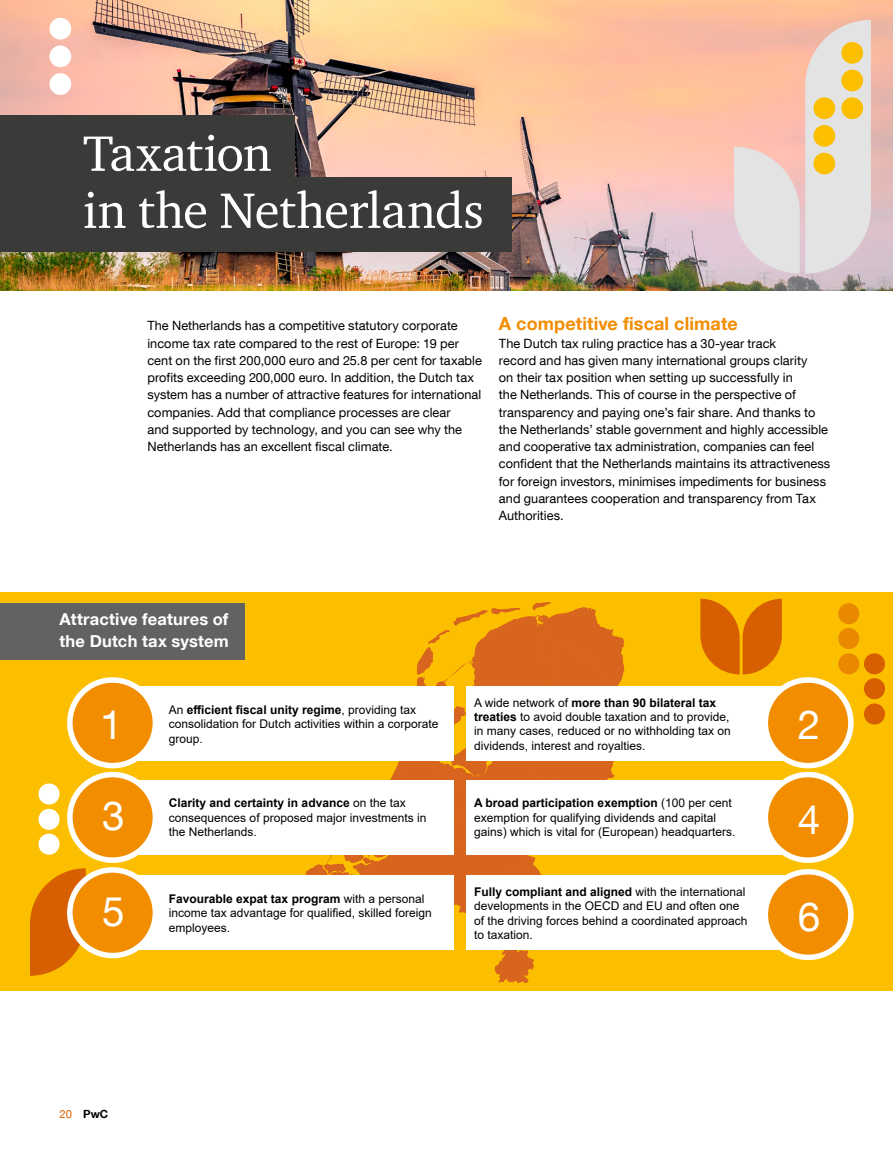
<style>
.page{position:relative;width:893px;height:1149px;background:#fff}
.page>*{position:absolute;margin:0;border:0;box-sizing:border-box;transform-origin:0 0}
.t1{font:51px/57px "Charter ITC Std";letter-spacing:-.015em;color:#fff}
.t2{font:40.5px "Helvetica Neue LT Com";color:#fff}
.t3{font:700 18px "Helvetica Neue LT Com";letter-spacing:.005em;color:#f28d00}
.t4{font:700 16.5px/22.5px "Helvetica Neue LT Com";letter-spacing:.01em;color:#fff}
.t5{font:12.75px/17.2px "Helvetica Neue LT Com";letter-spacing:.005em;color:#000}
.t6{font:12px/14.4px "Arial";color:#000}
.t7{font:700 11.25px "Helvetica Neue LT Com";color:#000}
.s1{font-weight:700}
.s2{font-weight:400;color:#d75f01}
</style>
<div class="page">
<div style="left:0;top:592px;width:893px;height:398px;background:#fcbf00"></div>
<svg style="left:298px;top:602px;width:327px;height:380px"></svg>
<img style="left:0;top:0;width:893px;height:290px">
<div style="left:0;top:603px;width:245px;height:56px;background:#626261"></div>
<div style="left:466px;top:686px;width:318px;height:74px;background:#fff"></div>
<div style="left:466px;top:779px;width:318px;height:75px;background:#fff"></div>
<div style="left:466px;top:875px;width:318px;height:74px;background:#fff"></div>
<div style="left:135px;top:686px;width:319px;height:74px;background:#fff"></div>
<div style="left:135px;top:779px;width:319px;height:75px;background:#fff"></div>
<div style="left:135px;top:875px;width:319px;height:74px;background:#fff"></div>
<div style="left:0;top:177px;width:512px;height:74px;background:#3a3a39"></div>
<div style="left:0;top:115px;width:294px;height:75px;background:#3a3a39"></div>
<div style="left:70px;top:679px;width:85px;height:86px;background:#f28d00;border-radius:50%"></div>
<div style="left:67px;top:677px;width:91px;height:91px;border:6px solid #fff;border-radius:50%"></div>
<div style="left:765px;top:679px;width:86px;height:86px;background:#f28d00;border-radius:50%"></div>
<div style="left:763px;top:677px;width:91px;height:91px;border:6px solid #fff;border-radius:50%"></div>
<div style="left:765px;top:774px;width:86px;height:85px;background:#f28d00;border-radius:50%"></div>
<div style="left:763px;top:771px;width:91px;height:91px;border:6px solid #fff;border-radius:50%"></div>
<div style="left:765px;top:871px;width:86px;height:86px;background:#f28d00;border-radius:50%"></div>
<div style="left:763px;top:868px;width:91px;height:91px;border:6px solid #fff;border-radius:50%"></div>
<div style="left:70px;top:774px;width:85px;height:85px;background:#f28d00;border-radius:50%"></div>
<div style="left:67px;top:771px;width:91px;height:91px;border:6px solid #fff;border-radius:50%"></div>
<div style="left:838px;top:603px;width:21px;height:21px;background:#e88900;border-radius:50%"></div>
<div style="left:838px;top:628px;width:21px;height:21px;background:#e88900;border-radius:50%"></div>
<div style="left:838px;top:653px;width:21px;height:21px;background:#e88900;border-radius:50%"></div>
<div style="left:38px;top:833px;width:22px;height:21px;background:#fff;border-radius:50%"></div>
<div style="left:38px;top:808px;width:22px;height:21px;background:#fff;border-radius:50%"></div>
<div style="left:38px;top:783px;width:22px;height:21px;background:#fff;border-radius:50%"></div>
<div style="left:864px;top:653px;width:21px;height:21px;background:#d75f01;border-radius:50%"></div>
<div style="left:864px;top:678px;width:21px;height:21px;background:#d75f01;border-radius:50%"></div>
<div style="left:864px;top:703px;width:21px;height:21px;background:#d75f01;border-radius:50%"></div>
<svg style="left:734px;top:20px;width:137px;height:253px;background:#ead3cc"></svg>
<div style="left:841px;top:42px;width:22px;height:22px;background:#fcbf00;border-radius:50%"></div>
<div style="left:841px;top:70px;width:22px;height:21px;background:#fcbf00;border-radius:50%"></div>
<div style="left:841px;top:97px;width:22px;height:22px;background:#fcbf00;border-radius:50%"></div>
<div style="left:813px;top:97px;width:22px;height:22px;background:#fcbf00;border-radius:50%"></div>
<div style="left:813px;top:125px;width:22px;height:22px;background:#fcbf00;border-radius:50%"></div>
<div style="left:813px;top:153px;width:22px;height:21px;background:#fcbf00;border-radius:50%"></div>
<div style="left:50px;top:18px;width:21px;height:22px;background:#fff;border-radius:50%"></div>
<div style="left:50px;top:45px;width:21px;height:22px;background:#fff;border-radius:50%"></div>
<div style="left:50px;top:73px;width:21px;height:22px;background:#fff;border-radius:50%"></div>
<svg style="left:30px;top:868px;width:56px;height:107px"></svg>
<svg style="left:700px;top:598px;width:82px;height:76px"></svg>
<div style="left:70px;top:869px;width:85px;height:86px;background:#f28d00;border-radius:50%"></div>
<div style="left:67px;top:866px;width:91px;height:91px;border:6px solid #fff;border-radius:50%"></div>
<h1 class="t1" style="left:83px;top:124px;width:402px">Taxation<br>in the Netherlands</h1>
<p class="t5" style="left:147px;top:317px;width:336px">The Netherlands has a competitive statutory corporate income tax rate compared to the rest of Europe: 19 per cent on the first 200,000 euro and 25.8 per cent for taxable profits exceeding 200,000 euro. In addition, the Dutch tax system has a number of attractive features for international companies. Add that compliance processes are clear<br>and supported by technology, and you can see why the Netherlands has an excellent fiscal climate.</p>
<h3 class="t3" style="left:499px;top:312px;width:240px">A competitive fiscal climate</h3>
<p class="t5" style="left:499px;top:334px;width:333px">The Dutch tax ruling practice has a 30-year track<br>record and has given many international groups clarity<br>on their tax position when setting up successfully in<br>the Netherlands. This of course in the perspective of transparency and paying one’s fair share. And thanks to the Netherlands’ stable government and highly accessible and cooperative tax administration, companies can feel confident that the Netherlands maintains its attractiveness for foreign investors, minimises impediments for business and guarantees cooperation and transparency from Tax Authorities.</p>
<p class="t4" style="left:60px;top:607px;width:171px">Attractive features of the Dutch tax system</p>
<p class="t6" style="left:474px;top:695px;width:258px">A wide network of <span class="s1">more than 90 bilateral tax treaties</span> to avoid double taxation and to provide, in many cases, reduced or no withholding tax on dividends, interest and royalties.</p>
<p class="t6" style="left:169px;top:702px;width:271px">An <span class="s1">efficient fiscal unity regime</span>, providing tax consolidation for Dutch activities within a corporate group.</p>
<h2 class="t2" style="left:100px;top:699px;width:24px">1</h2>
<h2 class="t2" style="left:798px;top:699px;width:24px">2</h2>
<h2 class="t2" style="left:102px;top:790px;width:24px">3</h2>
<h2 class="t2" style="left:102px;top:886px;width:24px">5</h2>
<p class="t6" style="left:169px;top:795px;width:259px"><span class="s1">Clarity and certainty in advance</span> on the tax consequences of proposed major investments in the Netherlands.</p>
<p class="t6" style="left:169px;top:891px;width:264px"><span class="s1">Favourable expat tax program</span> with a personal income tax advantage for qualified, skilled foreign employees.</p>
<p class="t6" style="left:474px;top:795px;width:263px"><span class="s1">A broad participation exemption</span> (100 per cent exemption for qualifying dividends and capital gains) which is vital for (European) headquarters.</p>
<p class="t6" style="left:474px;top:884px;width:275px"><span class="s1">Fully compliant and aligned</span> with the international developments in the OECD and EU and often one of the driving forces behind a coordinated approach to taxation.</p>
<h2 class="t2" style="left:798px;top:793px;width:24px">4</h2>
<h2 class="t2" style="left:798px;top:891px;width:24px">6</h2>
<p class="t7" style="left:60px;top:1106px;width:50px"><span class="s2">20</span> PwC</p>
</div>
